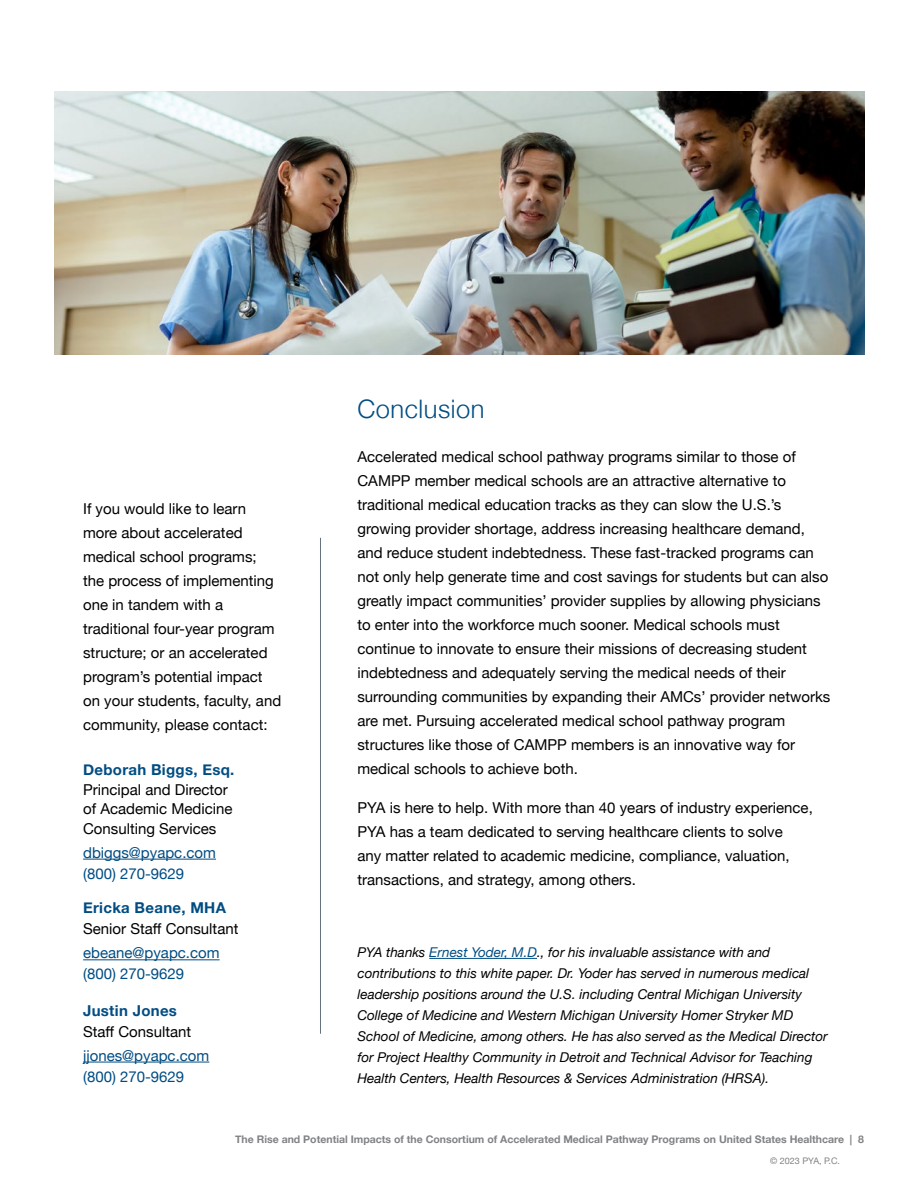
<style>
.page{position:relative;width:918px;height:1188px;background:#fff}
.page>*{position:absolute;margin:0;border:0;box-sizing:border-box;transform-origin:0 0}
.t1{font:300 25.5px "Helvetica Neue";letter-spacing:.02em;color:#004d83}
.t2{font:15px/24px "Helvetica Neue";color:#000}
.t3{font:15px/21px "Helvetica Neue";color:#004d83}
.t4{font:700 15px "Helvetica Neue";letter-spacing:.02em;color:#004d83}
.t5{font:italic 13.5px/21px "Helvetica Neue";color:#000}
.t6{font:700 10.5px "Helvetica Neue";color:#808285}
.t7{font:9px "Helvetica Neue";color:#808285}
.s1{color:#004d83}
</style>
<div class="page">
<hr style="left:429px;top:958px;width:108px;height:1px;background:#004d83">
<hr style="left:320px;top:538px;width:1px;height:496px;background:#63727e">
<hr style="left:83px;top:859px;width:133px;height:1px;background:#004d83">
<hr style="left:83px;top:959px;width:137px;height:1px;background:#004d83">
<hr style="left:83px;top:1062px;width:126px;height:1px;background:#004d83">
<img style="left:54px;top:91px;width:810px;height:263px">
<p class="t2" style="left:83px;top:497px;width:200px">If you would like to learn more about accelerated medical school programs; the process of implementing one in tandem with a traditional four-year program structure; or an accelerated program’s potential impact on your students, faculty, and community, please contact:</p>
<p class="t4" style="left:83px;top:758px;width:153px">Deborah Biggs, Esq.</p>
<p class="t2" style="left:83px;top:780px;width:151px;line-height:19.5px">Principal and Director of Academic Medicine<br>Consulting Services</p>
<p class="t3" style="left:83px;top:843px;width:134px">dbiggs@pyapc.com (800) 270-9629</p>
<p class="t4" style="left:83px;top:896px;width:144px">Ericka Beane, MHA</p>
<p class="t2" style="left:83px;top:918px;width:157px">Senior Staff Consultant</p>
<p class="t3" style="left:83px;top:943px;width:138px">ebeane@pyapc.com (800) 270-9629</p>
<p class="t4" style="left:83px;top:998px;width:95px">Justin Jones</p>
<p class="t2" style="left:83px;top:1020px;width:110px">Staff Consultant</p>
<p class="t3" style="left:83px;top:1046px;width:128px">jjones@pyapc.com (800) 270-9629</p>
<h1 class="t1" style="left:357px;top:388px;width:128px">Conclusion</h1>
<p class="t2" style="left:357px;top:446px;width:474px">Accelerated medical school pathway programs similar to those of CAMPP member medical schools are an attractive alternative to traditional medical education tracks as they can slow the U.S.’s growing provider shortage, address increasing healthcare demand, and reduce student indebtedness. These fast-tracked programs can not only help generate time and cost savings for students but can also greatly impact communities’ provider supplies by allowing physicians to enter into the workforce much sooner. Medical schools must continue to innovate to ensure their missions of decreasing student indebtedness and adequately serving the medical needs of their surrounding communities by expanding their AMCs’ provider networks are met. Pursuing accelerated medical school pathway program structures like those of CAMPP members is an innovative way for medical schools to achieve both.</p>
<p class="t2" style="left:357px;top:797px;width:457px">PYA is here to help. With more than 40 years of industry experience, PYA has a team dedicated to serving healthcare clients to solve<br>any matter related to academic medicine, compliance, valuation, transactions, and strategy, among others.</p>
<p class="t5" style="left:357px;top:943px;width:472px">PYA thanks <span class="s1">Ernest Yoder, M.D</span>., for his invaluable assistance with and contributions to this white paper. Dr. Yoder has served in numerous medical leadership positions around the U.S. including Central Michigan University College of Medicine and Western Michigan University Homer Stryker MD School of Medicine, among others. He has also served as the Medical Director for Project Healthy Community in Detroit and Technical Advisor for Teaching Health Centers, Health Resources &amp; Services Administration (HRSA).</p>
<p class="t6" style="left:235px;top:1131px;width:630px">The Rise and Potential Impacts of the Consortium of Accelerated Medical Pathway Programs on United States Healthcare | 8</p>
<p class="t7" style="left:770px;top:1154px;width:71px">© 2023 PYA, P.C.</p>
</div>
